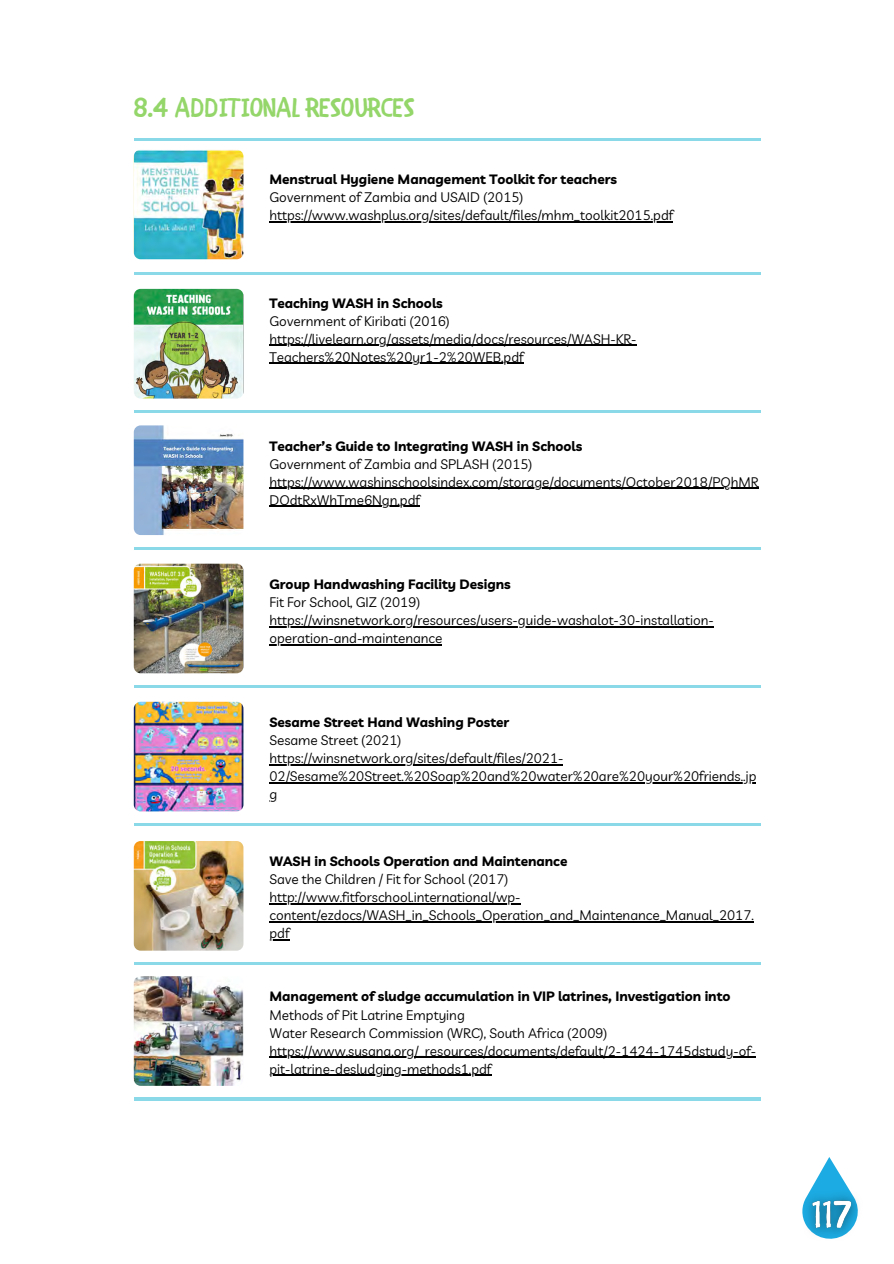
<style>
.page{position:relative;width:894px;height:1264px;background:#fff}
.page>*{position:absolute;margin:0;border:0;box-sizing:border-box;transform-origin:0 0}
.t1{font:27px "CHILDRENONE";color:#94d669}
.t2{font:13.5px/18px "Livvic";color:#000}
.t3{font:700 13.5px "Livvic";color:#000}
</style>
<div class="page">
<svg style="left:824px;top:1157px;width:10px;height:8px"></svg>
<hr style="left:134px;top:138px;width:626px;height:3px;background:#8ad9e9">
<hr style="left:134px;top:273px;width:626px;height:2px;background:#8ad9e9">
<img style="left:134px;top:289px;width:109px;height:109px;border-radius:7px">
<hr style="left:134px;top:410px;width:626px;height:3px;background:#8ad9e9">
<img style="left:134px;top:425px;width:109px;height:110px;border-radius:7px">
<hr style="left:134px;top:547px;width:626px;height:2px;background:#8ad9e9">
<img style="left:134px;top:563px;width:109px;height:110px;border-radius:7px">
<hr style="left:134px;top:685px;width:626px;height:2px;background:#8ad9e9">
<img style="left:134px;top:701px;width:109px;height:110px;border-radius:7px">
<hr style="left:269px;top:764px;width:294px;height:1px;background:#000">
<hr style="left:269px;top:782px;width:487px;height:1px;background:#000">
<hr style="left:134px;top:823px;width:626px;height:2px;background:#8ad9e9">
<img style="left:134px;top:841px;width:109px;height:109px;border-radius:7px">
<hr style="left:269px;top:903px;width:251px;height:1px;background:#000">
<hr style="left:269px;top:921px;width:484px;height:1px;background:#000">
<svg style="left:269px;top:939px;width:20px;height:1px"></svg>
<hr style="left:134px;top:962px;width:626px;height:3px;background:#8ad9e9">
<img style="left:134px;top:976px;width:109px;height:109px;border-radius:7px">
<hr style="left:269px;top:1056px;width:487px;height:1px;background:#000">
<hr style="left:269px;top:1074px;width:222px;height:1px;background:#000">
<hr style="left:134px;top:1097px;width:626px;height:3px;background:#8ad9e9">
<img style="left:802px;top:1165px;width:56px;height:74px">
<hr style="left:269px;top:221px;width:404px;height:2px;background:#000">
<hr style="left:269px;top:345px;width:367px;height:1px;background:#000">
<hr style="left:269px;top:363px;width:254px;height:1px;background:#000">
<hr style="left:269px;top:488px;width:489px;height:1px;background:#000">
<hr style="left:269px;top:506px;width:151px;height:1px;background:#000">
<hr style="left:269px;top:626px;width:444px;height:1px;background:#000">
<hr style="left:269px;top:644px;width:173px;height:1px;background:#000">
<img style="left:134px;top:150px;width:109px;height:109px;border-radius:7px">
<h1 class="t1" style="left:134px;top:84px;width:282px">8.4 ADDITIONAL RESOURCES</h1>
<p class="t3" style="left:269px;top:171px;width:349px">Menstrual Hygiene Management Toolkit for teachers</p>
<p class="t2" style="left:269px;top:188px;width:405px">Government of Zambia and USAID (2015) https://www.washplus.org/sites/default/files/mhm_toolkit2015.pdf</p>
<p class="t3" style="left:269px;top:294px;width:175px">Teaching WASH in Schools</p>
<p class="t2" style="left:269px;top:311px;width:368px">Government of Kiribati (2016) https://livelearn.org/assets/media/docs/resources/WASH-KR-<br>Teachers%20Notes%20yr1-2%20WEB.pdf</p>
<p class="t3" style="left:269px;top:437px;width:314px">Teacher’s Guide to Integrating WASH in Schools</p>
<p class="t2" style="left:269px;top:454px;width:490px">Government of Zambia and SPLASH (2015) https://www.washinschoolsindex.com/storage/documents/October2018/PQhMR<br>DOdtRxWhTme6Ngn.pdf</p>
<p class="t3" style="left:269px;top:575px;width:243px">Group Handwashing Facility Designs</p>
<p class="t2" style="left:269px;top:593px;width:445px">Fit For School, GIZ (2019) https://winsnetwork.org/resources/users-guide-washalot-30-installation&shy;operation-and-maintenance</p>
<p class="t3" style="left:269px;top:713px;width:241px">Sesame Street Hand Washing Poster</p>
<p class="t2" style="left:269px;top:731px;width:133px">Sesame Street (2021)</p>
<p class="t2" style="left:269px;top:749px;width:295px">https://winsnetwork.org/sites/default/files/2021-</p>
<p class="t2" style="left:269px;top:767px;width:488px">02/Sesame%20Street.%20Soap%20and%20water%20are%20your%20friends..jp</p>
<p class="t2" style="left:269px;top:785px;width:9px">g</p>
<p class="t3" style="left:269px;top:852px;width:299px">WASH in Schools Operation and Maintenance</p>
<p class="t2" style="left:269px;top:870px;width:240px">Save the Children / Fit for School (2017)</p>
<p class="t2" style="left:269px;top:888px;width:252px">http://www.fitforschool.international/wp-</p>
<p class="t2" style="left:269px;top:906px;width:486px">content/ezdocs/WASH_in_Schools_Operation_and_Maintenance_Manual_2017.</p>
<p class="t2" style="left:269px;top:924px;width:22px">pdf</p>
<p class="t3" style="left:269px;top:987px;width:462px">Management of sludge accumulation in VIP latrines, Investigation into</p>
<p class="t2" style="left:269px;top:1005px;width:488px">Methods of Pit Latrine Emptying<br>Water Research Commission (WRC), South Africa (2009) https://www.susana.org/_resources/documents/default/2-1424-1745dstudy-of&shy;pit-latrine-desludging-methods1.pdf</p>
</div>
